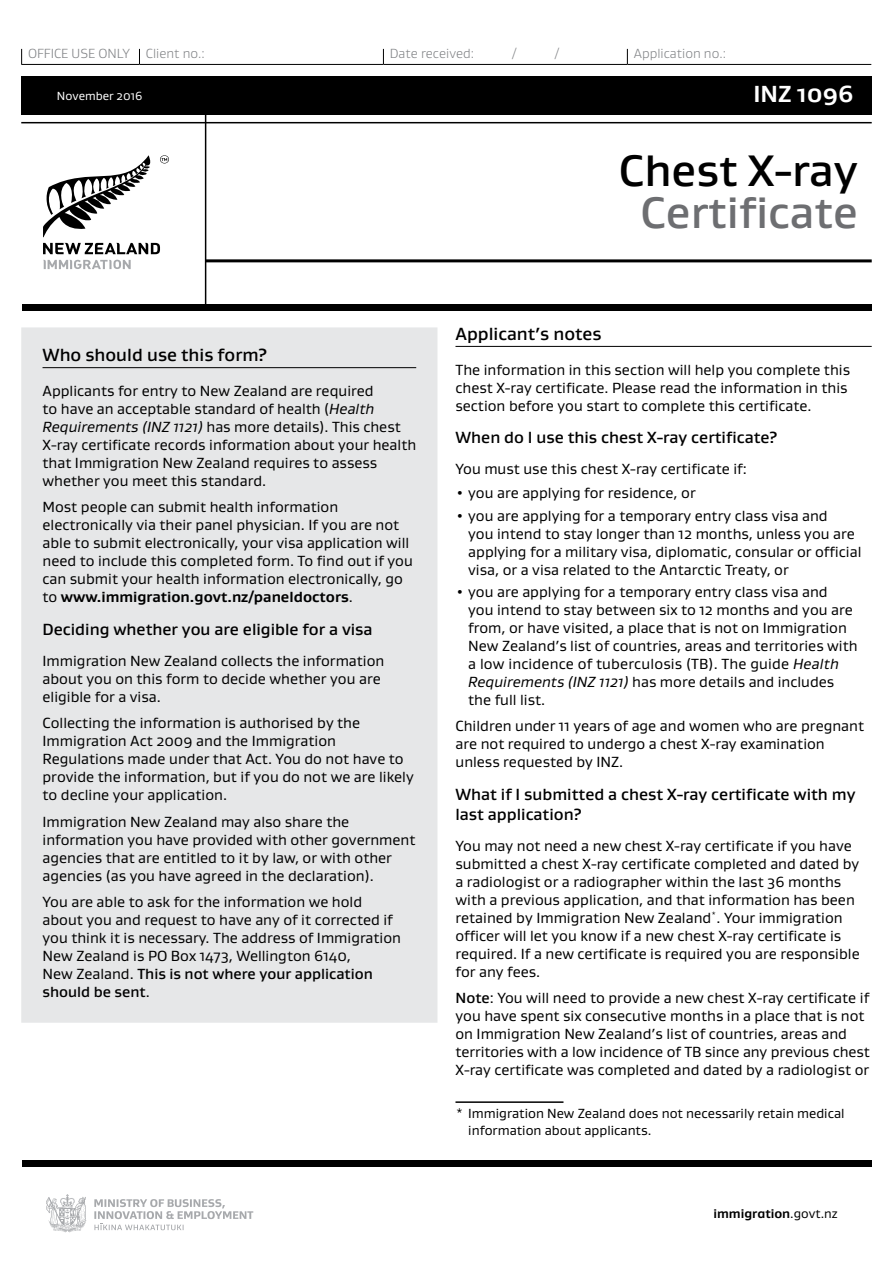
<style>
.page{position:relative;width:893px;height:1263px;background:#fff}
.page>*{position:absolute;margin:0;border:0;box-sizing:border-box;transform-origin:0 0}
.t1{font:500 45px "Gustan";color:#6d6e71}
.t2{font:500 45px "Gustan";color:#000}
.t3{font:700 23.7px "Gustan";color:#fff}
.t4{font:500 18px "Gustan";color:#000}
.t5{font:500 16.5px/19.8px "Gustan";color:#000}
.t6{font:15px/18px "Gustan";color:#000}
.t7{font:13.5px/16.2px "Gustan";color:#000}
.t8{font:300 13.5px "Gustan";color:#808285}
.t9{font:700 12.9px "Gustan";color:#000}
.t10{font:12px "Gustan";color:#fff}
.s1{font-style:italic}
.s2{font-weight:700}
.s3{font-weight:500}
.s4{font-weight:400}
</style>
<div class="page">
<div style="left:21px;top:77px;width:851px;height:38px;background:#000"></div>
<hr style="left:21px;top:122px;width:851px;height:1px;background:#000">
<hr style="left:206px;top:259px;width:666px;height:3px;background:#000">
<hr style="left:21px;top:64px;width:118px;height:1px;background:#000">
<svg style="left:21px;top:49px;width:1px;height:15px"></svg>
<svg style="left:139px;top:49px;width:1px;height:15px"></svg>
<svg style="left:383px;top:49px;width:1px;height:15px"></svg>
<svg style="left:627px;top:49px;width:1px;height:15px"></svg>
<hr style="left:139px;top:64px;width:244px;height:1px;background:#000">
<hr style="left:383px;top:64px;width:244px;height:1px;background:#000">
<hr style="left:627px;top:64px;width:244px;height:1px;background:#000">
<svg style="left:43px;top:155px;width:108px;height:82px"></svg>
<svg style="left:160px;top:155px;width:9px;height:9px"></svg>
<svg style="left:43px;top:243px;width:117px;height:11px"></svg>
<svg style="left:43px;top:260px;width:88px;height:9px"></svg>
<div style="left:22px;top:305px;width:850px;height:6px;background:#000"></div>
<hr style="left:205px;top:85px;width:1px;height:221px;background:#000">
<div style="left:22px;top:1160px;width:850px;height:6px;background:#000"></div>
<svg style="left:46px;top:1194px;width:41px;height:38px"></svg>
<svg style="left:94px;top:1199px;width:159px;height:31px"></svg>
<div style="left:21px;top:327px;width:416px;height:696px;background:#e6e7e8"></div>
<hr style="left:43px;top:367px;width:373px;height:1px;background:#000">
<hr style="left:455px;top:346px;width:417px;height:1px;background:#000">
<hr style="left:455px;top:1101px;width:108px;height:2px;background:#000">
<p class="t8" style="left:28px;top:45px;width:178px">OFFICE USE ONLY Client no.:</p>
<p class="t8" style="left:390px;top:45px;width:86px">Date received:</p>
<p class="t8" style="left:512px;top:45px;width:6px">/</p>
<p class="t8" style="left:555px;top:45px;width:6px">/</p>
<p class="t8" style="left:634px;top:45px;width:94px">Application no.:</p>
<p class="t10" style="left:57px;top:88px;width:87px">November 2016</p>
<h2 class="t3" style="left:753px;top:78px;width:102px">INZ 1096</h2>
<p class="t4" style="left:43px;top:343px;width:226px">Who should use this form?</p>
<p class="t6" style="left:43px;top:381px;width:375px">Applicants for entry to New Zealand are required<br>to have an acceptable standard of health (<span class="s1">Health Requirements (INZ 1121)</span> has more details). This chest X-ray certificate records information about your health that Immigration New Zealand requires to assess whether you meet this standard.</p>
<p class="t6" style="left:43px;top:498px;width:372px">Most people can submit health information electronically via their panel physician. If you are not able to submit electronically, your visa application will need to include this completed form. To find out if you can submit your health information electronically, go to <span class="s2">www.immigration.govt.nz/paneldoctors</span>.</p>
<p class="t5" style="left:43px;top:619px;width:332px">Deciding whether you are eligible for a visa</p>
<p class="t6" style="left:43px;top:651px;width:343px">Immigration New Zealand collects the information about you on this form to decide whether you are eligible for a visa.</p>
<p class="t6" style="left:43px;top:714px;width:373px">Collecting the information is authorised by the Immigration Act 2009 and the Immigration Regulations made under that Act. You do not have to provide the information, but if you do not we are likely to decline your application.</p>
<p class="t6" style="left:43px;top:812px;width:374px">Immigration New Zealand may also share the information you have provided with other government agencies that are entitled to it by law, or with other agencies (as you have agreed in the declaration).</p>
<p class="t6" style="left:43px;top:893px;width:360px">You are able to ask for the information we hold about you and request to have any of it corrected if you think it is necessary. The address of Immigration New Zealand is PO Box 1473, Wellington 6140,<br>New Zealand. <span class="s3">This is not where your application should be sent</span>.</p>
<h1 class="t2" style="left:619px;top:141px;width:240px">Chest X-ray</h1>
<h1 class="t1" style="left:640px;top:183px;width:219px">Certificate</h1>
<p class="t4" style="left:455px;top:322px;width:148px">Applicant’s notes</p>
<p class="t6" style="left:455px;top:360px;width:396px">The information in this section will help you complete this chest X-ray certificate. Please read the information in this section before you start to complete this certificate.</p>
<p class="t5" style="left:455px;top:427px;width:324px">When do I use this chest X-ray certificate?</p>
<p class="t6" style="left:455px;top:459px;width:293px">You must use this chest X-ray certificate if:</p>
<p class="t6" style="left:455px;top:484px;width:242px">• you are applying for residence, or</p>
<p class="t6" style="left:468px;top:506px;width:395px;text-indent:-13px">• you are applying for a temporary entry class visa and<br>you intend to stay longer than 12 months, unless you are applying for a military visa, diplomatic, consular or official visa, or a visa related to the Antarctic Treaty, or</p>
<p class="t6" style="left:468px;top:582px;width:391px;text-indent:-13px">• you are applying for a temporary entry class visa and<br>you intend to stay between six to 12 months and you are from, or have visited, a place that is not on Immigration New Zealand’s list of countries, areas and territories with a low incidence of tuberculosis (TB). The guide <span class="s1">Health Requirements (INZ 1121)</span> has more details and includes the full list.</p>
<p class="t6" style="left:455px;top:717px;width:410px">Children under 11 years of age and women who are pregnant are not required to undergo a chest X-ray examination unless requested by INZ.</p>
<p class="t5" style="left:455px;top:784px;width:401px">What if I submitted a chest X-ray certificate with my last application?</p>
<p class="t6" style="left:455px;top:836px;width:406px">You may not need a new chest X-ray certificate if you have submitted a chest X-ray certificate completed and dated by a radiologist or a radiographer within the last 36 months with a previous application, and that information has been retained by Immigration New Zealand<sup>*</sup>. Your immigration officer will let you know if a new chest X-ray certificate is required. If a new certificate is required you are responsible for any fees.</p>
<p class="t6" style="left:455px;top:988px;width:416px"><span class="s3">Note</span>: You will need to provide a new chest X-ray certificate if you have spent six consecutive months in a place that is not on Immigration New Zealand’s list of countries, areas and territories with a low incidence of TB since any previous chest X-ray certificate was completed and dated by a radiologist or</p>
<p class="t7" style="left:468px;top:1105px;width:378px;text-indent:-13px">* Immigration New Zealand does not necessarily retain medical information about applicants.</p>
<p class="t9" style="left:713px;top:1205px;width:126px">immigration<span class="s4">.govt.nz</span></p>
</div>
